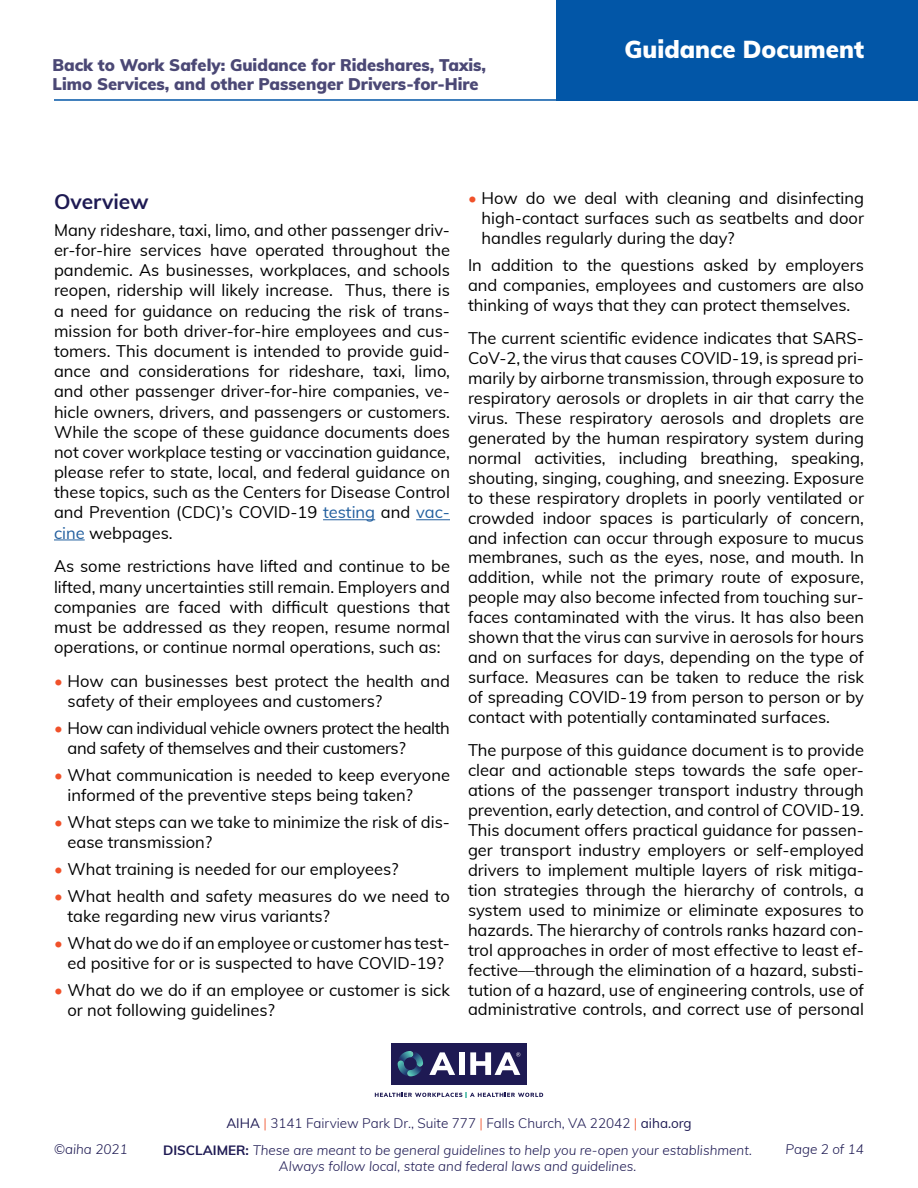
<style>
.page{position:relative;width:918px;height:1188px;background:#fff}
.page>*{position:absolute;margin:0;border:0;box-sizing:border-box;transform-origin:0 0}
.t1{font:900 24px "Muli";color:#fff}
.t2{font:700 21px "Muli";color:#1e1a53}
.t3{font:16.5px/20px "Muli";color:#000;text-align:justify}
.t4{font:900 16.5px/19.8px "Muli";color:#4b4875}
.t5{font:16.5px/20.2px "Muli";letter-spacing:-.02em;color:#000}
.t6{font:italic 300 13.5px/16.2px "Muli";color:#1e1a53;text-align:center}
.t7{font:300 13.5px "Muli";color:#1e1a53}
.s1{color:#215e9e}
.s2{color:#f0512a}
.s3{font-weight:400}
.s4{font-weight:700;font-style:normal}
</style>
<div class="page">
<hr style="left:54px;top:99px;width:537px;height:2px;background:#0256a7">
<div style="left:556px;top:0;width:362px;height:101px;background:#0256a7"></div>
<div style="left:391px;top:1043px;width:136px;height:42px;background:#1e1a53"></div>
<svg style="left:398px;top:1051px;width:25px;height:25px"></svg>
<svg style="left:375px;top:1092px;width:168px;height:5px"></svg>
<svg style="left:429px;top:1052px;width:26px;height:23px"></svg>
<div style="left:459px;top:1052px;width:6px;height:23px;background:#fff"></div>
<svg style="left:470px;top:1052px;width:50px;height:23px"></svg>
<hr style="left:323px;top:519px;width:52px;height:1px;background:#215e9e">
<hr style="left:416px;top:519px;width:34px;height:1px;background:#215e9e">
<hr style="left:54px;top:540px;width:31px;height:1px;background:#215e9e">
<p class="t4" style="left:52px;top:54px;width:435px">Back to Work Safely: Guidance for Rideshares, Taxis,<br>Limo Services, and other Passenger Drivers-for-Hire</p>
<h1 class="t1" style="left:625px;top:31px;width:241px">Guidance Document</h1>
<p class="t2" style="left:54px;top:186px;width:96px">Overview</p>
<p class="t3" style="left:54px;top:219px;width:398px">Many rideshare, taxi, limo, and other passenger driv&shy;er-for-hire services have operated throughout the pandemic. As businesses, workplaces, and schools reopen, ridership will likely increase. Thus, there is a need for guidance on reducing the risk of trans&shy;mission for both driver-for-hire employees and cus&shy;tomers. This document is intended to provide guid&shy;ance and considerations for rideshare, taxi, limo, and other passenger driver-for-hire companies, ve&shy;hicle owners, drivers, and passengers or customers.<br>While the scope of these guidance documents does not cover workplace testing or vaccination guidance, please refer to state, local, and federal guidance on these topics, such as the Centers for Disease Control and Prevention (CDC)’s COVID-19 <span class="s1">testing</span> and <span class="s1">vac&shy;cine</span> webpages.</p>
<p class="t3" style="left:54px;top:555px;width:398px">As some restrictions have lifted and continue to be lifted, many uncertainties still remain. Employers and companies are faced with difficult questions that must be addressed as they reopen, resume normal operations, or continue normal operations, such as:</p>
<p class="t3" style="left:67px;top:670px;width:384px;text-indent:-13px"><span class="s2">•</span> How can businesses best protect the health and safety of their employees and customers?</p>
<p class="t5" style="left:67px;top:717px;width:384px;text-indent:-13px"><span class="s2">•</span> How can individual vehicle owners protect the health and safety of themselves and their customers?</p>
<p class="t3" style="left:67px;top:764px;width:384px;text-indent:-13px"><span class="s2">•</span> What communication is needed to keep everyone informed of the preventive steps being taken?</p>
<p class="t3" style="left:67px;top:811px;width:384px;text-indent:-13px"><span class="s2">•</span> What steps can we take to minimize the risk of dis&shy;ease transmission?</p>
<p class="t3" style="left:54px;top:858px;width:346px"><span class="s2">•</span> What training is needed for our employees?</p>
<p class="t3" style="left:67px;top:885px;width:384px;text-indent:-13px"><span class="s2">•</span> What health and safety measures do we need to take regarding new virus variants?</p>
<p class="t3" style="left:54px;top:932px;width:397px;text-align:center"><span class="s2">•</span> What do we do if an employee or customer has test&shy;ed positive for or is suspected to have COVID-19?</p>
<p class="t3" style="left:67px;top:979px;width:384px;text-indent:-13px"><span class="s2">•</span> What do we do if an employee or customer is sick or not following guidelines?</p>
<p class="t3" style="left:481px;top:188px;width:384px;text-indent:-13px"><span class="s2">•</span> How do we deal with cleaning and disinfecting high-contact surfaces such as seatbelts and door handles regularly during the day?</p>
<p class="t3" style="left:468px;top:254px;width:398px">In addition to the questions asked by employers and companies, employees and customers are also thinking of ways that they can protect themselves.</p>
<p class="t3" style="left:468px;top:328px;width:398px">The current scientific evidence indicates that SARS-CoV-2, the virus that causes COVID-19, is spread pri&shy;marily by airborne transmission, through exposure to respiratory aerosols or droplets in air that carry the virus. These respiratory aerosols and droplets are generated by the human respiratory system during normal activities, including breathing, speaking, shouting, singing, coughing, and sneezing. Exposure to these respiratory droplets in poorly ventilated or crowded indoor spaces is particularly of concern, and infection can occur through exposure to mucus membranes, such as the eyes, nose, and mouth. In addition, while not the primary route of exposure, people may also become infected from touching sur&shy;faces contaminated with the virus. It has also been shown that the virus can survive in aerosols for hours and on surfaces for days, depending on the type of surface. Measures can be taken to reduce the risk of spreading COVID-19 from person to person or by contact with potentially contaminated surfaces.</p>
<p class="t3" style="left:468px;top:740px;width:398px">The purpose of this guidance document is to provide clear and actionable steps towards the safe oper&shy;ations of the passenger transport industry through prevention, early detection, and control of COVID-19.<br>This document offers practical guidance for passen&shy;ger transport industry employers or self-employed drivers to implement multiple layers of risk mitiga&shy;tion strategies through the hierarchy of controls, a system used to minimize or eliminate exposures to hazards. The hierarchy of controls ranks hazard con&shy;trol approaches in order of most effective to least ef&shy;fective—through the elimination of a hazard, substi&shy;tution of a hazard, use of engineering controls, use of administrative controls, and correct use of personal</p>
<p class="t7" style="left:226px;top:1113px;width:467px"><span class="s3">AIHA</span> <span class="s2">|</span> 3141 Fairview Park Dr., Suite 777 <span class="s2">|</span> Falls Church, VA 22042 <span class="s2">|</span> <span class="s3">aiha.org</span></p>
<p class="t6" style="left:54px;top:1141px;width:75px">©aiha 2021</p>
<p class="t6" style="left:786px;top:1141px;width:80px">Page 2 of 14</p>
<p class="t6" style="left:163px;top:1141px;width:590px"><span class="s4">DISCLAIMER:</span> These are meant to be general guidelines to help you re-open your establishment.<br>Always follow local, state and federal laws and guidelines.</p>
</div>
